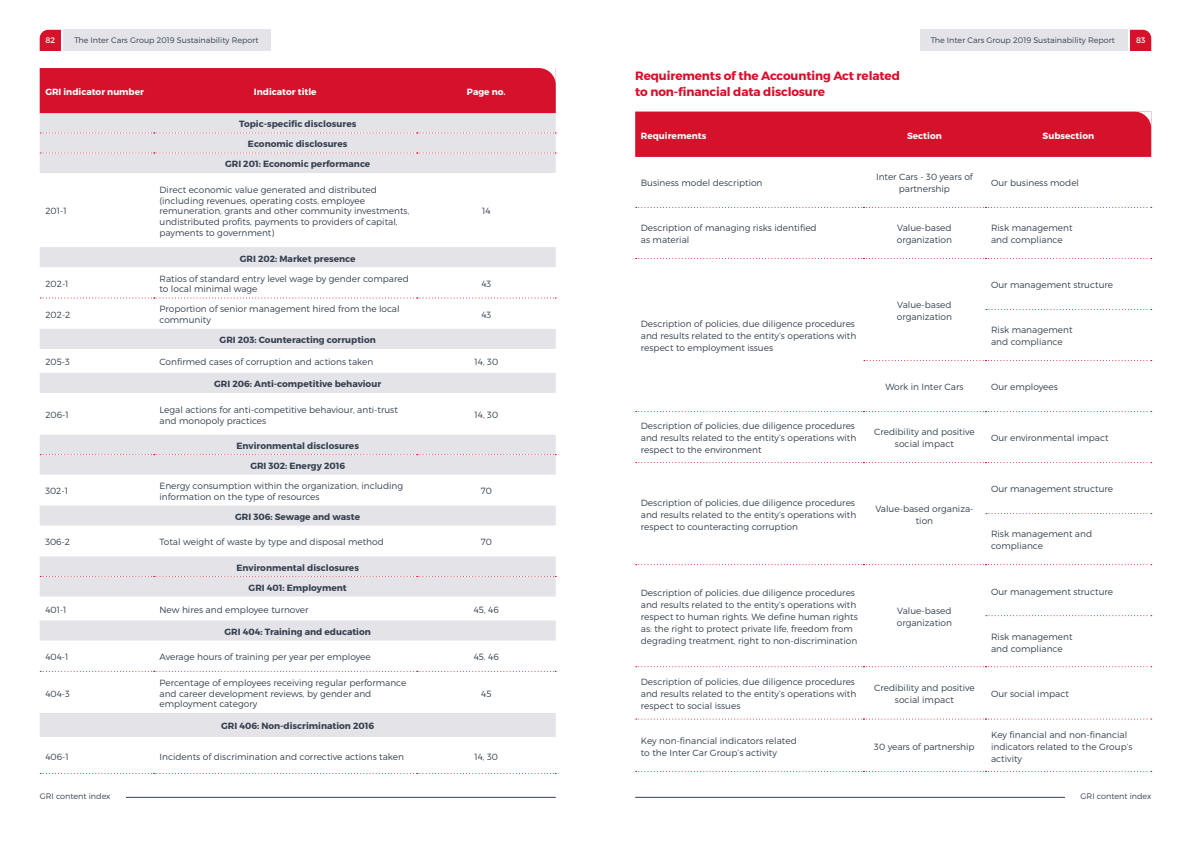
<style>
.page{position:relative;width:1191px;height:842px;background:#fff}
.page>*{position:absolute;margin:0;border:0;box-sizing:border-box;transform-origin:0 0}
.t1{font:700 12px "Montserrat";letter-spacing:-.01em;color:#d5112b}
.t2{font:300 9px/12px "Montserrat";color:#354050}
.t3{font:700 9px "Montserrat";color:#354050}
.t4{font:700 9px "Montserrat";color:#fff}
.t5{font:300 8px "Montserrat";color:#354050}
.t6{font:8px "Montserrat";color:#fff}
</style>
<div class="page">
<svg style="left:635px;top:207px;width:516px;height:1px"></svg>
<svg style="left:635px;top:258px;width:516px;height:1px"></svg>
<svg style="left:986px;top:309px;width:165px;height:1px"></svg>
<svg style="left:864px;top:360px;width:287px;height:1px"></svg>
<svg style="left:635px;top:411px;width:516px;height:1px"></svg>
<svg style="left:635px;top:462px;width:516px;height:1px"></svg>
<svg style="left:986px;top:513px;width:165px;height:1px"></svg>
<svg style="left:635px;top:564px;width:516px;height:1px"></svg>
<svg style="left:986px;top:615px;width:165px;height:1px"></svg>
<svg style="left:635px;top:666px;width:516px;height:1px"></svg>
<svg style="left:635px;top:718px;width:516px;height:1px"></svg>
<svg style="left:635px;top:771px;width:516px;height:1px"></svg>
<div style="left:635px;top:112px;width:516px;height:45px;background:#d5112b"></div>
<svg style="left:40px;top:113px;width:516px;height:624px"></svg>
<svg style="left:40px;top:132px;width:516px;height:1px"></svg>
<svg style="left:40px;top:152px;width:516px;height:1px"></svg>
<svg style="left:40px;top:297px;width:516px;height:1px"></svg>
<svg style="left:40px;top:454px;width:516px;height:1px"></svg>
<svg style="left:40px;top:576px;width:516px;height:1px"></svg>
<svg style="left:40px;top:671px;width:516px;height:1px"></svg>
<svg style="left:40px;top:773px;width:516px;height:1px"></svg>
<div style="left:40px;top:68px;width:516px;height:45px;background:#d5112b"></div>
<svg style="left:40px;top:30px;width:21px;height:21px"></svg>
<div style="left:920px;top:30px;width:207px;height:21px;background:#e4e3e8"></div>
<svg style="left:1130px;top:30px;width:21px;height:21px"></svg>
<div style="left:64px;top:30px;width:207px;height:21px;background:#e4e3e8"></div>
<hr style="left:635px;top:797px;width:431px;height:1px;background:#354050">
<div style="left:1065px;top:791px;width:14px;height:14px;background:#fff"></div>
<hr style="left:121px;top:797px;width:435px;height:1px;background:#354050">
<div style="left:111px;top:791px;width:14px;height:14px;background:#fff"></div>
<p class="t6" style="left:45px;top:35px;width:11px">82</p>
<p class="t5" style="left:74px;top:35px;width:186px">The Inter Cars Group 2019 Sustainability Report</p>
<p class="t5" style="left:930px;top:35px;width:186px">The Inter Cars Group 2019 Sustainability Report</p>
<p class="t6" style="left:1136px;top:35px;width:11px">83</p>
<h1 class="t1" style="left:635px;top:68px;width:266px">Requirements of the Accounting Act related</h1>
<p class="t4" style="left:45px;top:86px;width:100px">GRI indicator number</p>
<p class="t4" style="left:254px;top:86px;width:64px">Indicator title</p>
<p class="t4" style="left:467px;top:86px;width:40px">Page no.</p>
<h1 class="t1" style="left:635px;top:84px;width:191px">to non-financial data disclosure</h1>
<p class="t3" style="left:239px;top:118px;width:119px">Topic-specific disclosures</p>
<p class="t3" style="left:248px;top:139px;width:101px">Economic disclosures</p>
<p class="t3" style="left:225px;top:159px;width:147px">GRI 201: Economic performance</p>
<p class="t2" style="left:45px;top:205px;width:23px">201-1</p>
<p class="t4" style="left:641px;top:130px;width:67px">Requirements</p>
<p class="t4" style="left:907px;top:130px;width:36px">Section</p>
<p class="t4" style="left:1042px;top:130px;width:53px">Subsection</p>
<p class="t2" style="left:641px;top:177px;width:123px">Business model description</p>
<p class="t2" style="left:876px;top:171px;width:98px;text-align:center">Inter Cars - 30 years of partnership</p>
<p class="t2" style="left:991px;top:177px;width:90px">Our business model</p>
<p class="t2" style="left:641px;top:222px;width:177px">Description of managing risks identified as material</p>
<p class="t2" style="left:896px;top:222px;width:57px">Value-based organization</p>
<p class="t2" style="left:991px;top:222px;width:83px">Risk management and compliance</p>
<p class="t2" style="left:159px;top:184px;width:251px;line-height:10.8px">Direct economic value generated and distributed (including revenues, operating costs, employee remuneration, grants and other community investments, undistributed profits, payments to providers of capital, payments to government)</p>
<p class="t2" style="left:482px;top:205px;width:10px">14</p>
<p class="t3" style="left:240px;top:253px;width:117px">GRI 202: Market presence</p>
<p class="t2" style="left:45px;top:278px;width:25px">202-1</p>
<p class="t2" style="left:159px;top:273px;width:251px;line-height:10.8px">Ratios of standard entry level wage by gender compared to local minimal wage</p>
<p class="t2" style="left:481px;top:278px;width:11px">43</p>
<p class="t2" style="left:45px;top:308px;width:27px">202-2</p>
<p class="t2" style="left:159px;top:304px;width:242px;line-height:10.8px">Proportion of senior management hired from the local community</p>
<p class="t2" style="left:481px;top:308px;width:11px">43</p>
<p class="t3" style="left:220px;top:334px;width:158px">GRI 203: Counteracting corruption</p>
<p class="t2" style="left:45px;top:356px;width:26px">205-3</p>
<p class="t2" style="left:159px;top:356px;width:215px">Confirmed cases of corruption and actions taken</p>
<p class="t2" style="left:474px;top:356px;width:25px">14, 30</p>
<p class="t3" style="left:214px;top:378px;width:168px">GRI 206: Anti-competitive behaviour</p>
<p class="t2" style="left:45px;top:409px;width:25px">206-1</p>
<p class="t2" style="left:159px;top:404px;width:240px;line-height:10.8px">Legal actions for anti-competitive behaviour, anti-trust and monopoly practices</p>
<p class="t2" style="left:474px;top:409px;width:25px">14, 30</p>
<p class="t3" style="left:236px;top:440px;width:124px">Environmental disclosures</p>
<p class="t3" style="left:250px;top:460px;width:96px">GRI 302: Energy 2016</p>
<p class="t2" style="left:45px;top:485px;width:24px">302-1</p>
<p class="t2" style="left:159px;top:480px;width:245px;line-height:10.8px">Energy consumption within the organization, including information on the type of resources</p>
<p class="t2" style="left:481px;top:485px;width:13px">70</p>
<p class="t3" style="left:235px;top:511px;width:126px">GRI 306: Sewage and waste</p>
<p class="t2" style="left:45px;top:536px;width:26px">306-2</p>
<p class="t2" style="left:159px;top:536px;width:226px">Total weight of waste by type and disposal method</p>
<p class="t2" style="left:481px;top:536px;width:13px">70</p>
<p class="t3" style="left:236px;top:562px;width:124px">Environmental disclosures</p>
<p class="t3" style="left:249px;top:582px;width:100px">GRI 401: Employment</p>
<p class="t2" style="left:45px;top:603px;width:23px">401-1</p>
<p class="t2" style="left:159px;top:603px;width:150px">New hires and employee turnover</p>
<p class="t2" style="left:474px;top:603px;width:27px">45, 46</p>
<p class="t3" style="left:224px;top:626px;width:148px">GRI 404: Training and education</p>
<p class="t2" style="left:45px;top:651px;width:25px">404-1</p>
<p class="t2" style="left:159px;top:651px;width:213px">Average hours of training per year per employee</p>
<p class="t2" style="left:474px;top:651px;width:27px">45, 46</p>
<p class="t2" style="left:45px;top:687px;width:26px">404-3</p>
<p class="t2" style="left:159px;top:677px;width:248px;line-height:10.8px">Percentage of employees receiving regular performance and career development reviews, by gender and employment category</p>
<p class="t2" style="left:481px;top:687px;width:12px">45</p>
<p class="t3" style="left:221px;top:721px;width:154px">GRI 406: Non-discrimination 2016</p>
<p class="t2" style="left:45px;top:750px;width:25px">406-1</p>
<p class="t2" style="left:159px;top:750px;width:246px">Incidents of discrimination and corrective actions taken</p>
<p class="t2" style="left:474px;top:750px;width:25px">14, 30</p>
<p class="t2" style="left:641px;top:318px;width:217px">Description of policies, due diligence procedures and results related to the entity’s operations with respect to employment issues</p>
<p class="t2" style="left:896px;top:298px;width:57px">Value-based organization</p>
<p class="t2" style="left:991px;top:279px;width:124px">Our management structure</p>
<p class="t2" style="left:991px;top:324px;width:83px">Risk management and compliance</p>
<p class="t2" style="left:885px;top:381px;width:80px">Work in Inter Cars</p>
<p class="t2" style="left:991px;top:381px;width:68px">Our employees</p>
<p class="t2" style="left:641px;top:420px;width:217px">Description of policies, due diligence procedures and results related to the entity’s operations with respect to the environment</p>
<p class="t2" style="left:874px;top:426px;width:102px;text-align:center">Credibility and positive social impact</p>
<p class="t2" style="left:991px;top:432px;width:119px">Our environmental impact</p>
<p class="t2" style="left:641px;top:497px;width:217px">Description of policies, due diligence procedures and results related to the entity’s operations with respect to counteracting corruption</p>
<p class="t2" style="left:875px;top:503px;width:100px;text-align:center">Value-based organiza&shy;tion</p>
<p class="t2" style="left:641px;top:587px;width:218px">Description of policies, due diligence procedures and results related to the entity’s operations with respect to human rights. We define human rights as: the right to protect private life, freedom from degrading treatment, right to non-discrimination</p>
<p class="t2" style="left:896px;top:605px;width:57px">Value-based organization</p>
<p class="t2" style="left:991px;top:483px;width:124px">Our management structure</p>
<p class="t2" style="left:991px;top:528px;width:103px">Risk management and compliance</p>
<p class="t2" style="left:991px;top:585px;width:124px">Our management structure</p>
<p class="t2" style="left:991px;top:630px;width:83px">Risk management and compliance</p>
<p class="t2" style="left:641px;top:676px;width:217px">Description of policies, due diligence procedures and results related to the entity’s operations with respect to social issues</p>
<p class="t2" style="left:874px;top:682px;width:102px;text-align:center">Credibility and positive social impact</p>
<p class="t2" style="left:991px;top:688px;width:79px">Our social impact</p>
<p class="t2" style="left:641px;top:734px;width:157px">Key non-financial indicators related to the Inter Car Group’s activity</p>
<p class="t2" style="left:874px;top:740px;width:102px">30 years of partnership</p>
<p class="t2" style="left:991px;top:728px;width:143px">Key financial and non-financial indicators related to the Group’s activity</p>
<p class="t5" style="left:40px;top:791px;width:72px">GRI content index</p>
<p class="t5" style="left:1080px;top:791px;width:72px">GRI content index</p>
</div>
